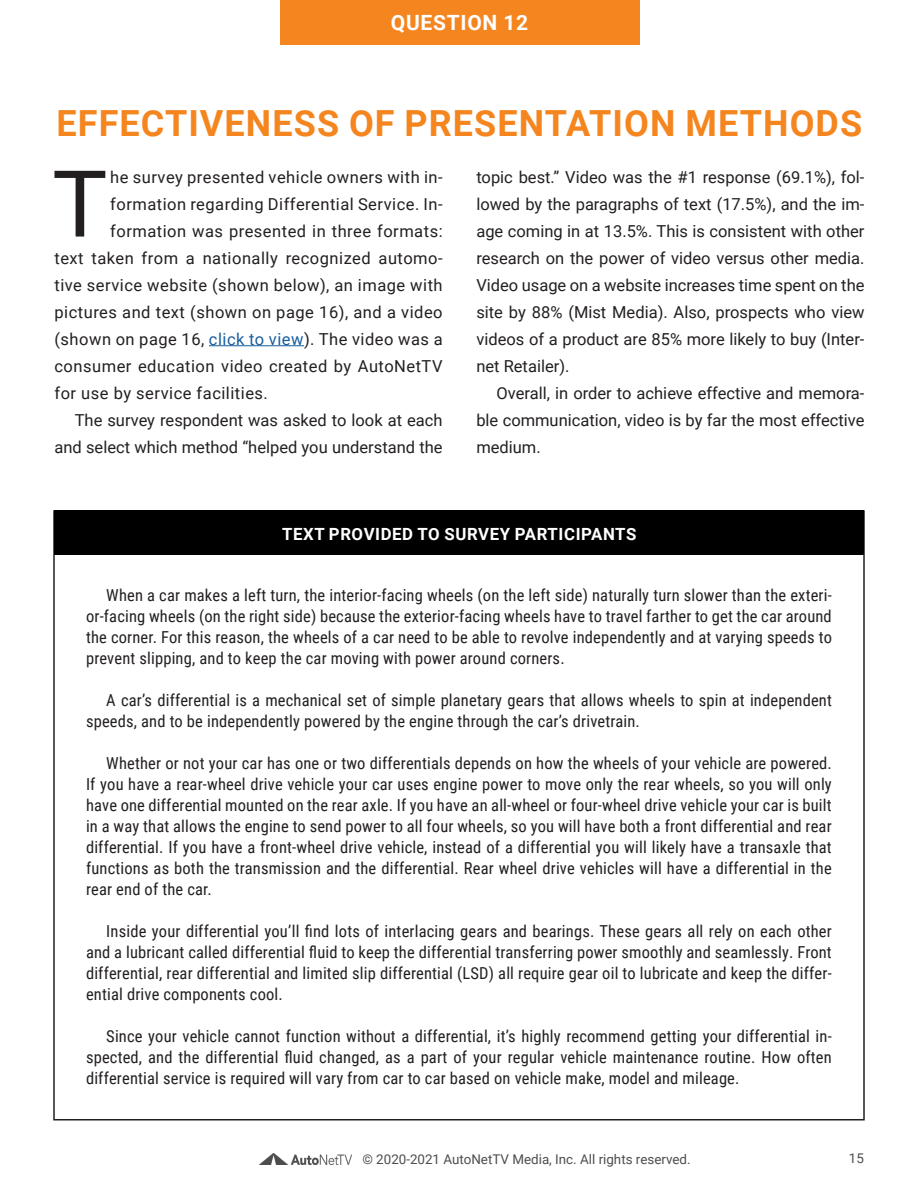
<style>
.page{position:relative;width:918px;height:1188px;background:#fff}
.page>*{position:absolute;margin:0;border:0;box-sizing:border-box;transform-origin:0 0}
.t1{font:92.4px "Roboto";color:#231f20}
.t2{font:700 36px "Roboto";letter-spacing:.03em;color:#f5851e}
.t3{font:700 21px "Roboto";letter-spacing:.035em;color:#fff}
.t4{font:700 16.8px "Roboto";letter-spacing:.035em;color:#fff}
.t5{font:16.5px/21px "Roboto Condensed";letter-spacing:.01em;color:#231f20;text-align:justify}
.t6{font:16.5px/27px "Roboto";letter-spacing:.03em;color:#231f20;text-align:justify}
.t7{font:16.5px/27px "Roboto";color:#231f20;text-align:right}
.t8{font:13.35px "Roboto";color:#4c4d4f}
.s1{color:#175d9e}
</style>
<div class="page">
<img style="left:260px;top:1154px;width:92px;height:10px">
<hr style="left:209px;top:345px;width:95px;height:1px;background:#175d9e">
<div style="left:280px;top:0;width:359px;height:44px;background:#f5851e"></div>
<div style="left:55px;top:511px;width:809px;height:44px;background:#000"></div>
<p class="t3" style="left:391px;top:8px;width:139px">QUESTION 12</p>
<p class="t2" style="left:57px;top:98px;width:807px">EFFECTIVENESS OF PRESENTATION METHODS</p>
<p class="t1" style="left:52px;top:139px;width:57px">T</p>
<p class="t6" style="left:110px;top:163px;width:334px">he survey presented vehicle owners with in-</p>
<p class="t6" style="left:110px;top:190px;width:334px">formation regarding Differential Service. In-</p>
<p class="t6" style="left:110px;top:217px;width:334px">formation was presented in three formats:</p>
<p class="t6" style="left:55px;top:244px;width:390px">text taken from a nationally recognized automo-</p>
<p class="t6" style="left:55px;top:271px;width:390px">tive service website (shown below), an image with</p>
<p class="t6" style="left:55px;top:298px;width:390px">pictures and text (shown on page 16), and a video</p>
<p class="t6" style="left:55px;top:325px;width:390px">(shown on page 16, <span class="s1">click to view</span>). The video was a</p>
<p class="t6" style="left:55px;top:352px;width:390px">consumer education video created by AutoNetTV</p>
<p class="t6" style="left:55px;top:379px;width:215px">for use by service facilities.</p>
<p class="t7" style="left:55px;top:406px;width:390px">The survey respondent was asked to look at each and select which method “helped you understand the</p>
<p class="t6" style="left:476px;top:163px;width:390px">topic best.” Video was the #1 response (69.1%), fol&shy;lowed by the paragraphs of text (17.5%), and the im&shy;age coming in at 13.5%. This is consistent with other research on the power of video versus other media.<br>Video usage on a website increases time spent on the site by 88% (Mist Media). Also, prospects who view videos of a product are 85% more likely to buy (Inter&shy;net Retailer).</p>
<p class="t6" style="left:476px;top:379px;width:390px;text-indent:20px">Overall, in order to achieve effective and memora&shy;ble communication, video is by far the most effective medium.</p>
<p class="t4" style="left:282px;top:522px;width:356px">TEXT PROVIDED TO SURVEY PARTICIPANTS</p>
<p class="t5" style="left:86px;top:584px;width:747px;text-indent:20px">When a car makes a left turn, the interior-facing wheels (on the left side) naturally turn slower than the exteri&shy;or-facing wheels (on the right side) because the exterior-facing wheels have to travel farther to get the car around the corner. For this reason, the wheels of a car need to be able to revolve independently and at varying speeds to prevent slipping, and to keep the car moving with power around corners.</p>
<p class="t5" style="left:86px;top:689px;width:747px;text-indent:20px">A car’s differential is a mechanical set of simple planetary gears that allows wheels to spin at independent speeds, and to be independently powered by the engine through the car’s drivetrain.</p>
<p class="t5" style="left:86px;top:752px;width:747px;text-indent:20px">Whether or not your car has one or two differentials depends on how the wheels of your vehicle are powered.<br>If you have a rear-wheel drive vehicle your car uses engine power to move only the rear wheels, so you will only have one differential mounted on the rear axle. If you have an all-wheel or four-wheel drive vehicle your car is built in a way that allows the engine to send power to all four wheels, so you will have both a front differential and rear differential. If you have a front-wheel drive vehicle, instead of a differential you will likely have a transaxle that functions as both the transmission and the differential. Rear wheel drive vehicles will have a differential in the rear end of the car.</p>
<p class="t5" style="left:86px;top:920px;width:747px;text-indent:20px">Inside your differential you’ll find lots of interlacing gears and bearings. These gears all rely on each other and a lubricant called differential fluid to keep the differential transferring power smoothly and seamlessly. Front differential, rear differential and limited slip differential (LSD) all require gear oil to lubricate and keep the differ&shy;ential drive components cool.</p>
<p class="t5" style="left:86px;top:1025px;width:747px;text-indent:20px">Since your vehicle cannot function without a differential, it’s highly recommend getting your differential in&shy;spected, and the differential fluid changed, as a part of your regular vehicle maintenance routine. How often differential service is required will vary from car to car based on vehicle make, model and mileage.</p>
<p class="t8" style="left:362px;top:1150px;width:330px">© 2020-2021 AutoNetTV Media, Inc. All rights reserved.</p>
<p class="t8" style="left:849px;top:1148px;width:17px">15</p>
</div>
